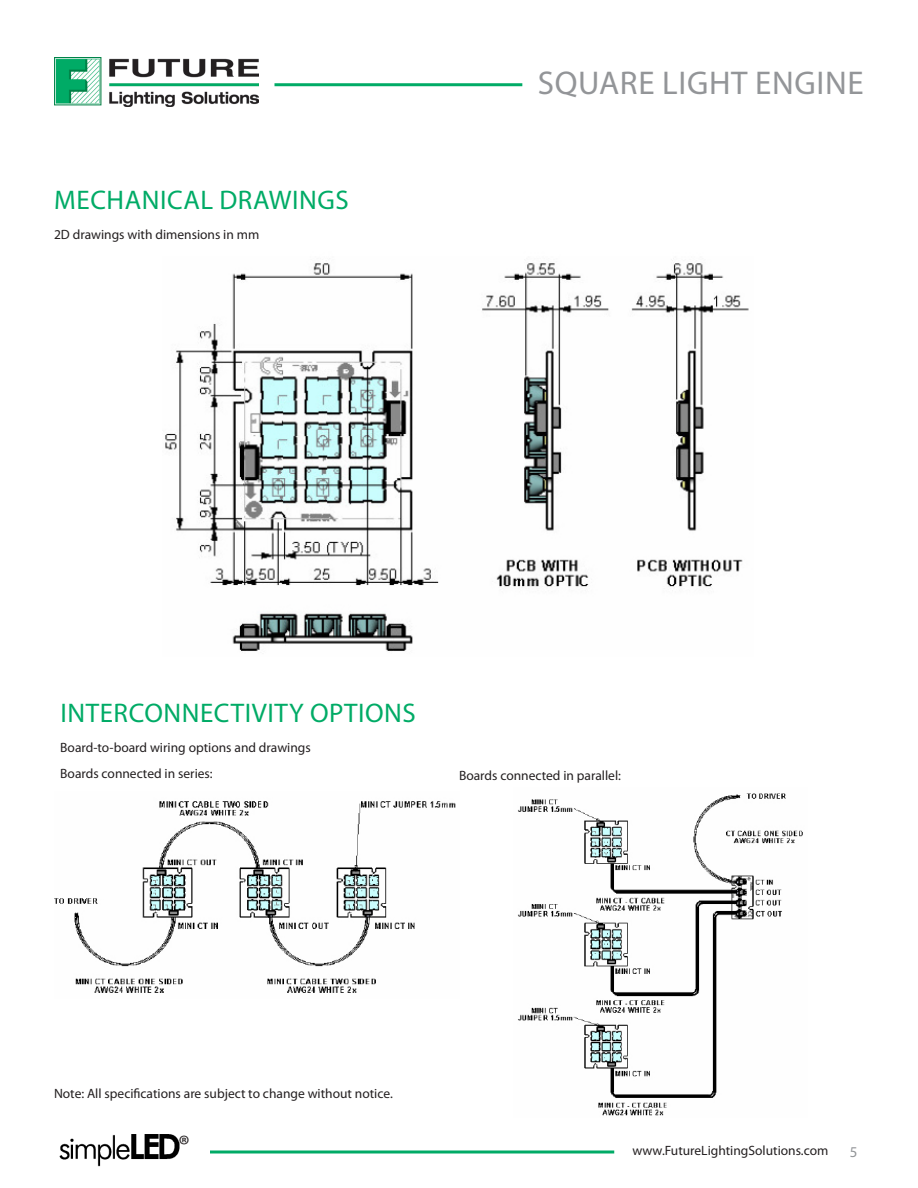
<style>
.page{position:relative;width:918px;height:1188px;background:#fff}
.page>*{position:absolute;margin:0;border:0;box-sizing:border-box;transform-origin:0 0}
.t1{font:33px "Myriad Pro";letter-spacing:.02em;color:#939598}
.Main_Header{font:27px "Myriad Pro";letter-spacing:.02em;color:#00ab66}
.t2{font:27px "Myriad Pro";color:#231f20}
.t3{font:15px "Myriad Pro";color:#939598}
.Body{font:13.5px "Myriad Pro";color:#231f20}
</style>
<div class="page">
<svg style="left:210px;top:1150px;width:404px;height:4px;background:#3fbf8c"></svg>
<img style="left:54px;top:57px;width:204px;height:49px">
<img style="left:59px;top:1134px;width:121px;height:33px">
<hr style="left:274px;top:83px;width:248px;height:3px;background:#00ab66">
<img style="left:165px;top:260px;width:584px;height:391px">
<img style="left:54px;top:801px;width:402px;height:192px">
<img style="left:518px;top:793px;width:285px;height:323px">
<p class="Main_Header" style="left:54px;top:184px;width:68px">MECHANI</p>
<p class="Main_Header" style="left:167px;top:184px;width:140px">CAL DRAWINGS</p>
<p class="Body" style="left:54px;top:226px;width:207px">2D drawings with dimensions in mm</p>
<h1 class="t1" style="left:538px;top:63px;width:327px">square light engine</h1>
<p class="Main_Header" style="left:61px;top:697px;width:14px">INTER</p>
<p class="Main_Header" style="left:129px;top:697px;width:52px">CONNE</p>
<p class="Main_Header" style="left:214px;top:697px;width:186px">CTIVITY OPTI ONS</p>
<p class="Body" style="left:60px;top:739px;width:252px">Board-to-board wiring options and drawings</p>
<p class="Body" style="left:60px;top:766px;width:154px">Boards connected in series:</p>
<p class="Body" style="left:459px;top:767px;width:164px">Boards connected in parallel:</p>
<p class="Body" style="left:54px;top:1085px;width:340px">Note: All specifications are subject to change without notice.</p>
<h2 class="t2" style="left:178px;top:1129px;width:13px">®</h2>
<p class="Body" style="left:632px;top:1142px;width:198px">www.FutureLightingSolutions.com</p>
<p class="t3" style="left:850px;top:1143px;width:9px">5</p>
</div>
